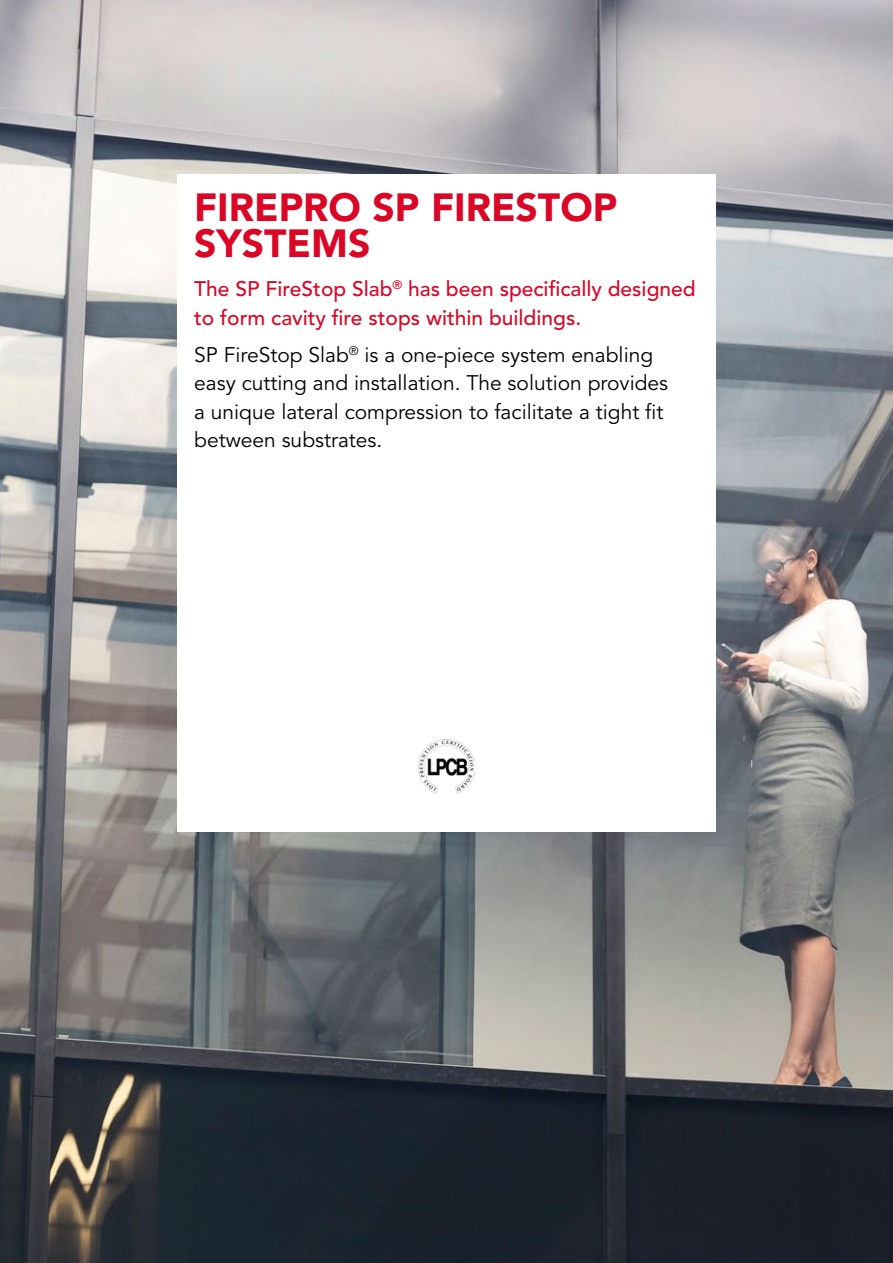
<style>
.page{position:relative;width:893px;height:1263px;background:#fff}
.page>*{position:absolute;margin:0;border:0;box-sizing:border-box;transform-origin:0 0}
.t1{font:900 39px/36px "Avenir LT Std";color:#db0626}
.t2{font:21px/28.5px "Avenir LT Std";color:#000}
.t3{font:500 21px/28.5px "Avenir LT Std";color:#db0626}
</style>
<div class="page">
<img style="left:0;top:0;width:893px;height:1263px">
<div style="left:177px;top:175px;width:539px;height:657px;background:#fff"></div>
<img style="left:419px;top:740px;width:55px;height:54px">
<h1 class="t1" style="left:194px;top:190px;width:425px">FIREPRO SP FIRESTOP<br>SYSTEMS</h1>
<p class="t3" style="left:194px;top:275px;width:503px">The SP FireStop Slab<sup>®</sup> has been specifically designed to form cavity fire stops within buildings.</p>
<p class="t2" style="left:194px;top:341px;width:476px">SP FireStop Slab<sup>®</sup> is a one-piece system enabling easy cutting and installation. The solution provides a unique lateral compression to facilitate a tight fit between substrates.</p>
</div>
